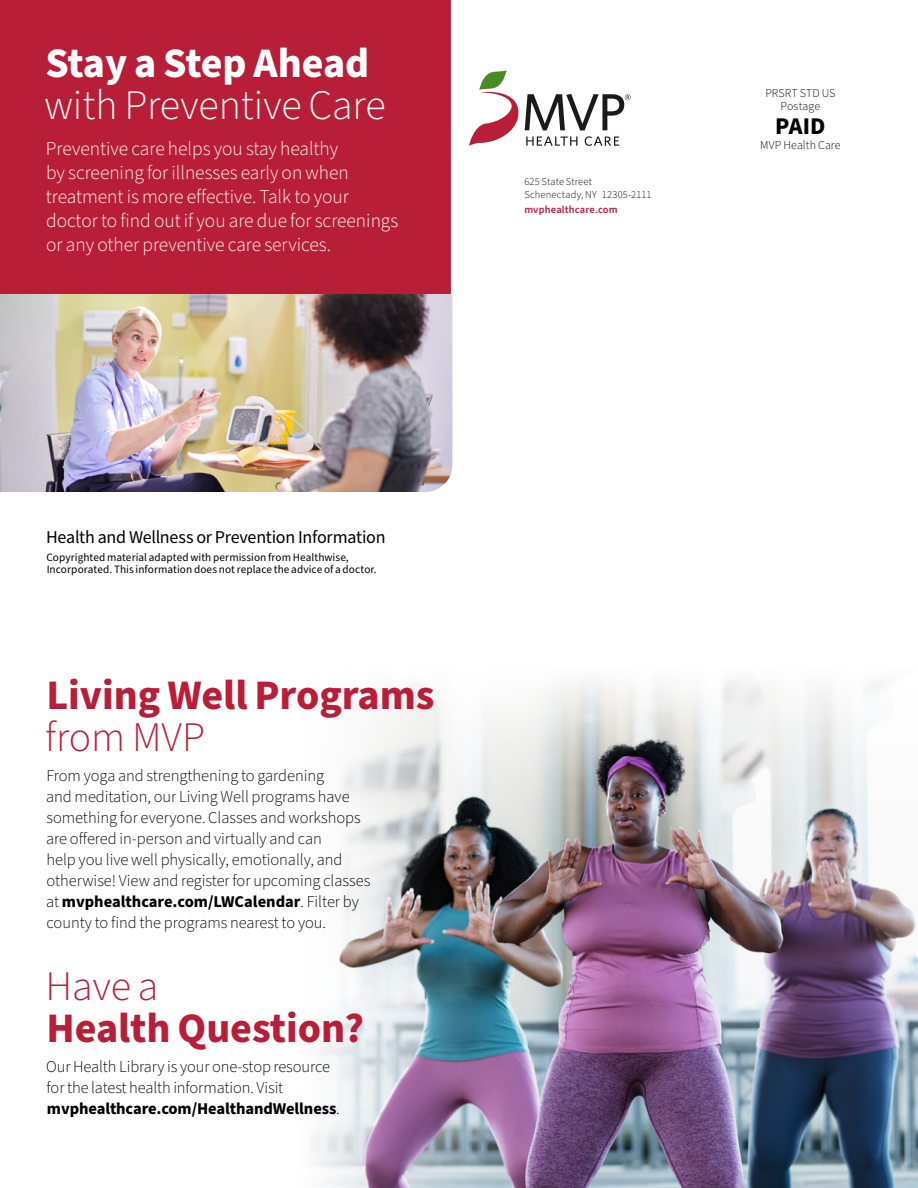
<style>
.page{position:relative;width:918px;height:1188px;background:#fff}
.page>*{position:absolute;margin:0;border:0;box-sizing:border-box;transform-origin:0 0}
.Page_Headline{font:700 42px/42px "Source Sans Pro";color:#b91e38}
.Page_Headline-2{font:300 42px/42px "Source Sans Pro";color:#fff}
.t1{font:700 24px "Source Sans Pro";color:#000}
.Intro_Text{font:300 19.5px/24px "Source Sans Pro";color:#fff}
.t2{font:18px "Source Sans Pro";letter-spacing:-.015em;color:#000}
.Body_text{font:300 16.5px/21px "Source Sans Pro";color:#000}
.t3{font:300 12px/13.5px "Source Sans Pro";letter-spacing:.005em;color:#000;text-align:center}
.t4{font:11.25px/12px "Source Sans Pro";letter-spacing:.005em;color:#000}
.t5{font:300 10.5px "Source Sans Pro";letter-spacing:.02em;color:#000}
.t6{font:600 10.5px "Source Sans Pro";letter-spacing:.015em;color:#b91e38}
.s1{font-weight:700}
.s2{font-weight:300}
</style>
<div class="page">
<img style="left:311px;top:679px;width:607px;height:509px">
<svg style="left:469px;top:70px;width:162px;height:76px"></svg>
<div style="left:0;top:0;width:451px;height:294px;background:#b91e38"></div>
<img style="left:0;top:294px;width:452px;height:198px">
<h1 class="Page_Headline-2" style="left:44px;top:44px;width:343px"><span class="s1">Stay a Step Ahead </span>with Preventive Care</h1>
<p class="Intro_Text" style="left:46px;top:137px;width:354px">Preventive care helps you stay healthy<br>by screening for illnesses early on when treatment is more effective. Talk to your doctor to find out if you are due for screenings or any other preventive care services.</p>
<p class="t5" style="left:524px;top:174px;width:69px">625 State Street</p>
<p class="t5" style="left:524px;top:187px;width:129px">Schenectady, NY 12305-2111</p>
<p class="t6" style="left:524px;top:202px;width:95px">mvphealthcare.com</p>
<p class="t2" style="left:46px;top:525px;width:341px">Health and Wellness or Prevention Information</p>
<p class="t4" style="left:47px;top:552px;width:332px">Copyrighted material adapted with permission from Healthwise,<br>Incorporated. This information does not replace the advice of a doctor.</p>
<h1 class="Page_Headline" style="left:45px;top:675px;width:391px">Living Well Programs <span class="s2">from MVP</span></h1>
<p class="Body_text" style="left:46px;top:766px;width:326px">From yoga and strengthening to gardening<br>and meditation, our Living Well programs have something for everyone. Classes and workshops are offered in-person and virtually and can<br>help you live well physically, emotionally, and otherwise! View and register for upcoming classes at <span class="s1">mvphealthcare.com/LWCalendar</span>. Filter by county to find the programs nearest to you.</p>
<h1 class="Page_Headline" style="left:45px;top:966px;width:320px"><span class="s2">Have a<br></span>Health Question?</h1>
<p class="Body_text" style="left:46px;top:1057px;width:295px">Our Health Library is your one-stop resource for the latest health information. Visit <span class="s1">mvphealthcare.com/HealthandWellness</span>.</p>
<p class="t3" style="left:765px;top:86px;width:72px">PRSRT STD US<br>Postage</p>
<h2 class="t1" style="left:775px;top:110px;width:52px">PAID</h2>
<p class="t3" style="left:760px;top:139px;width:82px">MVP Health Care</p>
</div>
